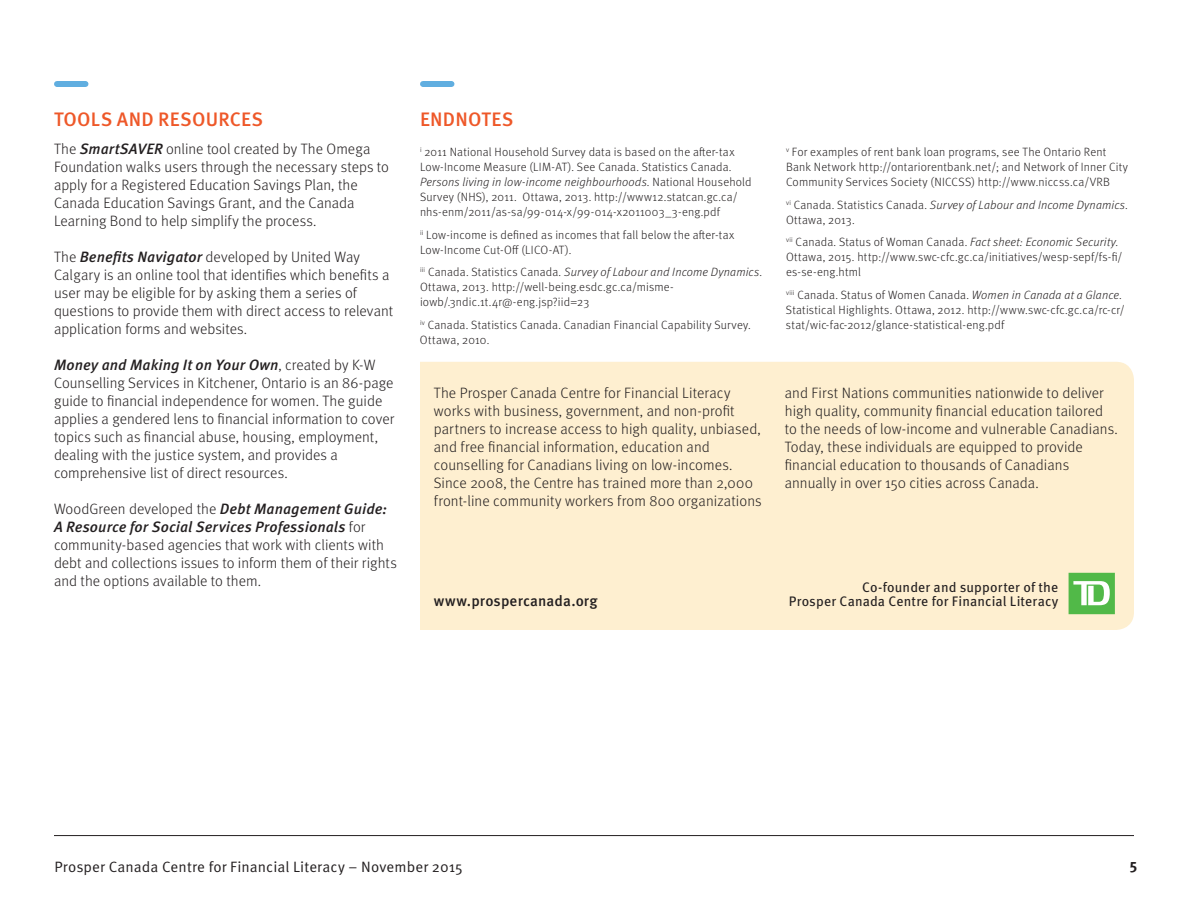
<style>
.page{position:relative;width:1188px;height:918px;background:#fff}
.page>*{position:absolute;margin:0;border:0;box-sizing:border-box;transform-origin:0 0}
.Subhead1{font:500 19.5px "Meta Pro";letter-spacing:.01em;color:#ee5829}
.Body{font:300 15px/18px "Meta Pro";letter-spacing:.005em;color:#231f20}
.t1{font:15px "Meta Pro Norm";letter-spacing:.01em;color:#231f20}
.Body-2{font:500 15px "Meta Pro";letter-spacing:.005em;color:#231f20}
.t2{font:700 15px "Meta Pro";color:#231f20}
.Subhead{font:13.8px/13.6px "Meta Pro";letter-spacing:.01em;color:#231f20;text-align:right}
.Body-3{font:300 12px/15px "Meta Pro";letter-spacing:.015em;color:#231f20}
.s1{font-weight:500;font-style:italic}
.s2{font-style:italic}
</style>
<div class="page">
<hr style="left:54px;top:835px;width:1080px;height:1px;background:#231f20">
<div style="left:420px;top:362px;width:714px;height:268px;background:#feefd0"></div>
<div style="left:57px;top:81px;width:29px;height:6px;background:#60aee0"></div>
<div style="left:423px;top:81px;width:29px;height:6px;background:#60aee0"></div>
<svg style="left:1064px;top:568px;width:52px;height:47px;background:#97d288"></svg>
<p class="Subhead1" style="left:54px;top:104px;width:211px">TOOLS AND RESOURCES</p>
<p class="Body" style="left:54px;top:139px;width:337px">The <span class="s1">SmartSAVER</span> online tool created by The Omega Foundation walks users through the necessary steps to apply for a Registered Education Savings Plan, the Canada Education Savings Grant, and the Canada Learning Bond to help simplify the process.</p>
<p class="Body" style="left:54px;top:247px;width:341px">The <span class="s1">Benefits Navigator</span> developed by United Way Calgary is an online tool that identifies which benefits a user may be eligible for by asking them a series of questions to provide them with direct access to relevant application forms and websites.</p>
<p class="Body" style="left:54px;top:355px;width:342px"><span class="s1">Money and Making It on Your Own</span>, created by K-W Counselling Services in Kitchener, Ontario is an 86-page guide to financial independence for women. The guide applies a gendered lens to financial information to cover topics such as financial abuse, housing, employment, dealing with the justice system, and provides a comprehensive list of direct resources.</p>
<p class="Body" style="left:54px;top:499px;width:344px">WoodGreen developed the <span class="s1">Debt Management Guide:<br>A Resource for Social Services Professionals</span> for community-based agencies that work with clients with debt and collections issues to inform them of their rights and the options available to them.</p>
<p class="Subhead1" style="left:420px;top:104px;width:95px">ENDNOTES</p>
<p class="Body-3" style="left:420px;top:144px;width:333px"><sup>i</sup> 2011 National Household Survey data is based on the after-tax Low-Income Measure (LIM-AT). See Canada. Statistics Canada.<br><span class="s2">Persons living in low-income neighbourhoods</span>. National Household Survey (NHS), 2011. Ottawa, 2013. http://www12.statcan.gc.ca/ nhs-enm/2011/as-sa/99-014-x/99-014-x2011003_3-eng.pdf</p>
<p class="Body-3" style="left:420px;top:226px;width:316px"><sup>ii</sup> Low-income is defined as incomes that fall below the after-tax<br>Low-Income Cut-Off (LICO-AT).</p>
<p class="Body-3" style="left:420px;top:264px;width:343px"><sup>iii</sup> Canada. Statistics Canada. <span class="s2">Survey of Labour and Income Dynamics</span>.<br>Ottawa, 2013. http://well-being.esdc.gc.ca/misme&shy;iowb/.3ndic.1t.4r@-eng.jsp?iid=23</p>
<p class="Body-3" style="left:420px;top:316px;width:332px"><sup>iv</sup> Canada. Statistics Canada. Canadian Financial Capability Survey.<br>Ottawa, 2010.</p>
<p class="Body-3" style="left:786px;top:144px;width:344px"><sup>v</sup> For examples of rent bank loan programs, see The Ontario Rent<br>Bank Network http://ontariorentbank.net/; and Network of Inner City<br>Community Services Society (NICCSS) http://www.niccss.ca/VRB</p>
<p class="Body-3" style="left:786px;top:196px;width:343px"><sup>vi</sup> Canada. Statistics Canada. <span class="s2">Survey of Labour and Income Dynamics</span>.<br>Ottawa, 2013.</p>
<p class="Body-3" style="left:786px;top:234px;width:338px"><sup>vii</sup> Canada. Status of Woman Canada. <span class="s2">Fact sheet: Economic Security</span>.<br>Ottawa, 2015. http://www.swc-cfc.gc.ca/initiatives/wesp-sepf/fs-fi/ es-se-eng.html</p>
<p class="Body-3" style="left:786px;top:286px;width:340px"><sup>viii</sup> Canada. Status of Women Canada. <span class="s2">Women in Canada at a Glance</span>.<br>Statistical Highlights. Ottawa, 2012. http://www.swc-cfc.gc.ca/rc-cr/ stat/wic-fac-2012/glance-statistical-eng.pdf</p>
<p class="Body" style="left:434px;top:383px;width:329px">The Prosper Canada Centre for Financial Literacy works with business, government, and non-profit partners to increase access to high quality, unbiased, and free financial information, education and counselling for Canadians living on low-incomes.<br>Since 2008, the Centre has trained more than 2,000 front-line community workers from 800 organizations</p>
<p class="Body" style="left:785px;top:383px;width:334px">and First Nations communities nationwide to deliver high quality, community financial education tailored to the needs of low-income and vulnerable Canadians.<br>Today, these individuals are equipped to provide financial education to thousands of Canadians annually in over 150 cities across Canada.</p>
<p class="Body-2" style="left:434px;top:589px;width:165px">www.prospercanada.org</p>
<p class="Subhead" style="left:789px;top:580px;width:271px">Co-founder and supporter of the<br>Prosper Canada Centre for Financial Literacy</p>
<p class="t1" style="left:54px;top:855px;width:410px">Prosper Canada Centre for Financial Literacy – November 2015</p>
<p class="t2" style="left:1129px;top:855px;width:10px">5</p>
</div>
